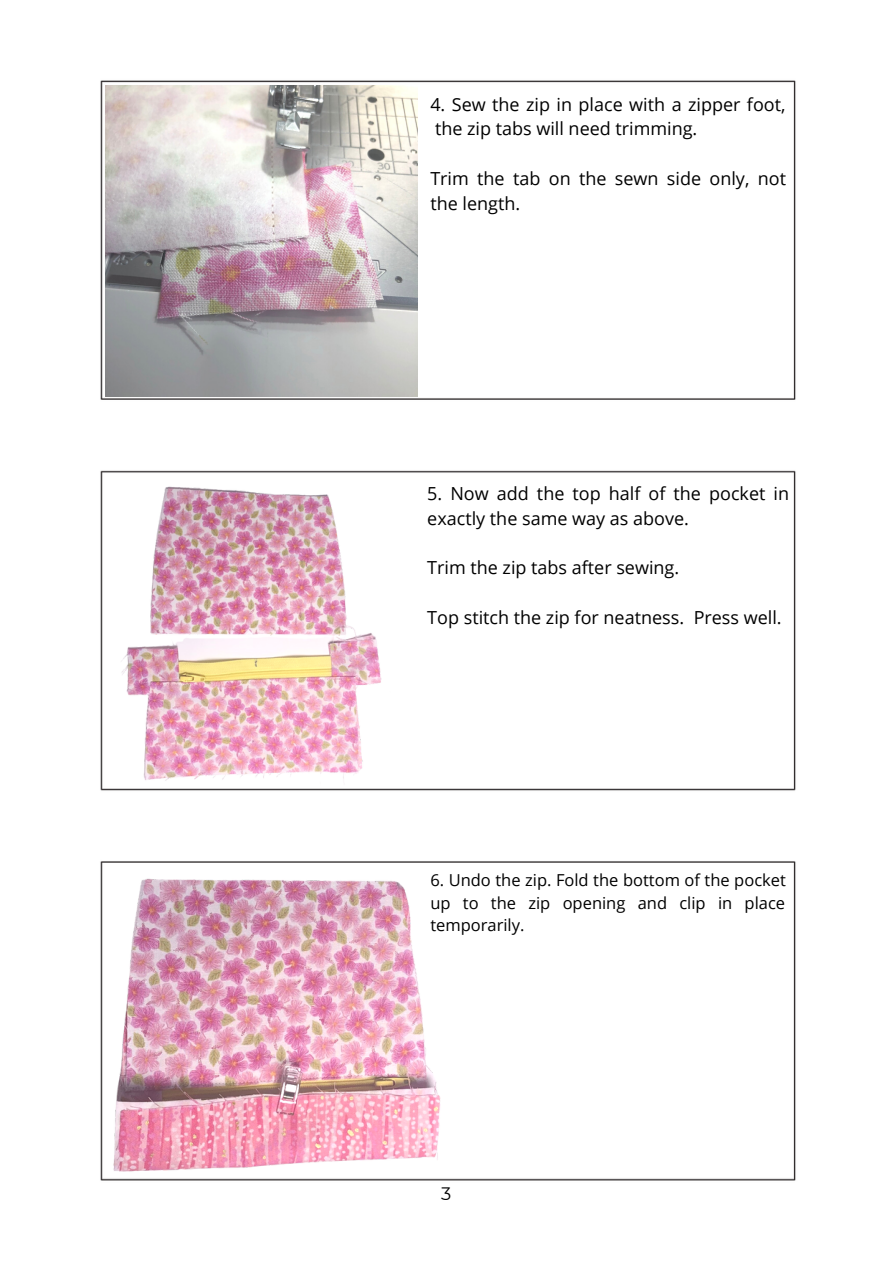
<style>
.page{position:relative;width:893px;height:1264px;background:#fff}
.page>*{position:absolute;margin:0;border:0;box-sizing:border-box;transform-origin:0 0}
.t1{font:18px/24.8px "Open Sans";color:#000}
.t2{font:18px "Montserrat";color:#000}
.t3{font:16.5px/22.5px "Open Sans";color:#000;text-align:justify}
</style>
<div class="page">
<img style="left:100px;top:80px;width:696px;height:1101px">
<img style="left:106px;top:85px;width:311px;height:311px">
<img style="left:100px;top:466px;width:316px;height:320px">
<img style="left:100px;top:786px;width:403px;height:395px">
<p class="t1" style="left:430px;top:91px;width:356px">4. Sew the zip in place with a zipper foot, the zip tabs will need trimming.</p>
<p class="t1" style="left:430px;top:165px;width:357px">Trim the tab on the sewn side only, not the length.</p>
<p class="t1" style="left:427px;top:481px;width:363px">5. Now add the top half of the pocket in exactly the same way as above.</p>
<p class="t1" style="left:427px;top:555px;width:253px">Trim the zip tabs after sewing.</p>
<p class="t1" style="left:427px;top:604px;width:356px">Top stitch the zip for neatness. Press well.</p>
<p class="t3" style="left:430px;top:868px;width:357px">6. Undo the zip. Fold the bottom of the pocket up to the zip opening and clip in place temporarily.</p>
<p class="t2" style="left:441px;top:1182px;width:12px">3</p>
</div>
